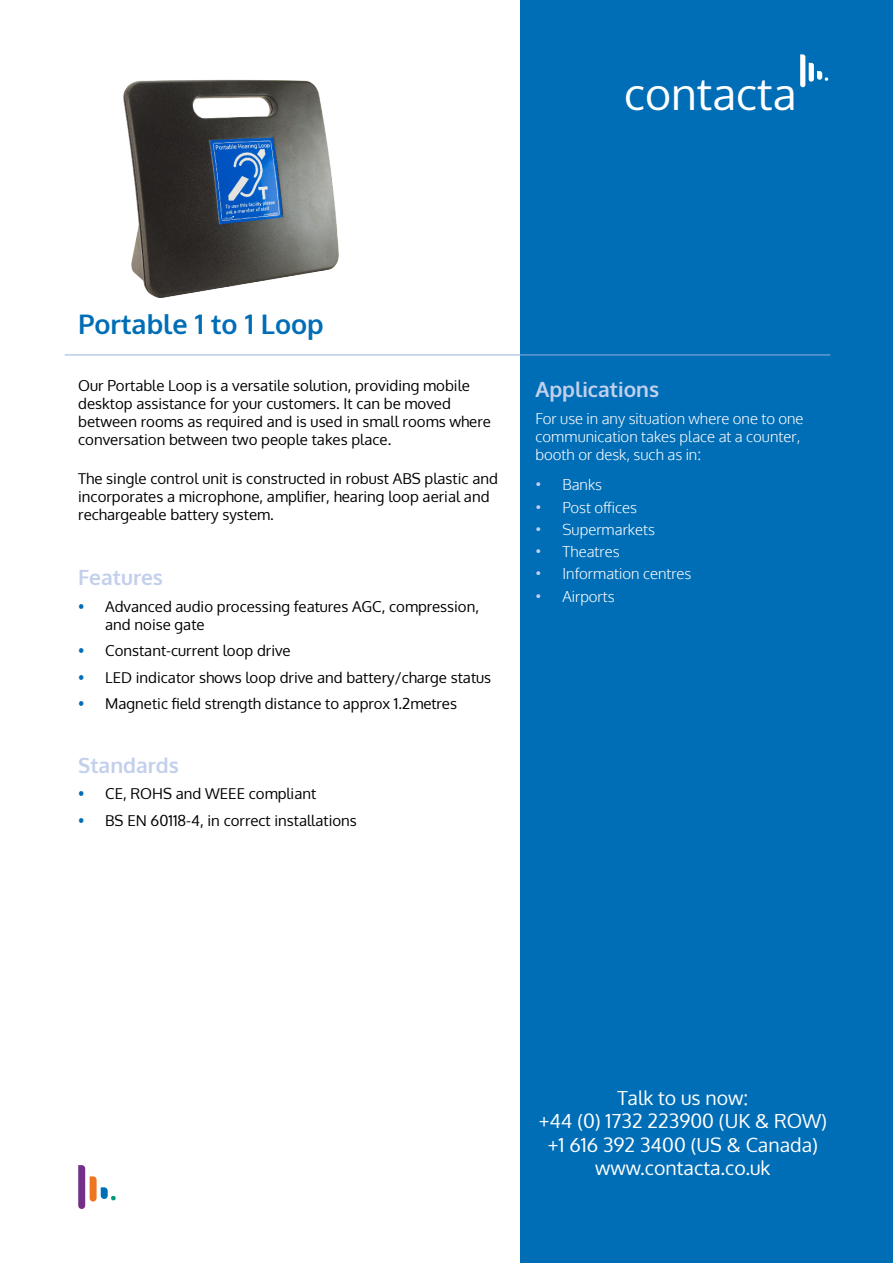
<style>
.page{position:relative;width:893px;height:1263px;background:#fff}
.page>*{position:absolute;margin:0;border:0;box-sizing:border-box;transform-origin:0 0}
.t1{font:44.55px "Oxygen";color:#fff}
.t2{font:700 27px "Oxygen";color:#006eb7}
.t3{font:700 21px "Oxygen";color:#c3d0ec}
.t4{font:19.5px/23.4px "Oxygen";color:#fff;text-align:center}
.t5{font:15px/18px "Oxygen";color:#000}
.t6{font:300 15px/18px "Oxygen";color:#fff}
.s1{color:#006eb7}
.s2{color:#c3d0ec}
</style>
<div class="page">
<div style="left:521px;top:0;width:372px;height:1263px;background:#006eb7"></div>
<hr style="left:65px;top:355px;width:765px;height:1px;background:#98b1dd">
<svg style="left:78px;top:1165px;width:38px;height:44px"></svg>
<svg style="left:800px;top:54px;width:28px;height:33px"></svg>
<img style="left:123px;top:79px;width:216px;height:219px">
<h1 class="t1" style="left:624px;top:63px;width:174px">contacta</h1>
<h2 class="t2" style="left:78px;top:308px;width:247px">Portable 1 to 1 Loop</h2>
<p class="t5" style="left:78px;top:377px;width:414px">Our Portable Loop is a versatile solution, providing mobile desktop assistance for your customers. It can be moved between rooms as required and is used in small rooms where conversation between two people takes place.</p>
<p class="t5" style="left:78px;top:470px;width:421px">The single control unit is constructed in robust ABS plastic and incorporates a microphone, amplifier, hearing loop aerial and rechargeable battery system.</p>
<h3 class="t3" style="left:78px;top:564px;width:86px">Features</h3>
<p class="t5" style="left:105px;top:597px;width:375px;text-indent:-27px"><span class="s1">•</span> Advanced audio processing features AGC, compression, and noise gate</p>
<p class="t5" style="left:78px;top:642px;width:214px"><span class="s1">•</span> Constant-current loop drive</p>
<p class="t5" style="left:78px;top:668px;width:414px"><span class="s1">•</span> LED indicator shows loop drive and battery/charge status</p>
<p class="t5" style="left:78px;top:695px;width:380px"><span class="s1">•</span> Magnetic field strength distance to approx 1.2metres</p>
<h3 class="t3" style="left:78px;top:752px;width:102px">Standards</h3>
<p class="t5" style="left:78px;top:785px;width:240px"><span class="s1">•</span> CE, ROHS and WEEE compliant</p>
<p class="t5" style="left:78px;top:812px;width:280px"><span class="s1">•</span> BS EN 60118-4, in correct installations</p>
<h3 class="t3" style="left:535px;top:376px;width:125px">Applications</h3>
<p class="t6" style="left:535px;top:410px;width:270px">For use in any situation where one to one communication takes place at a counter, booth or desk, such as in:</p>
<p class="t6" style="left:535px;top:476px;width:68px"><span class="s2">•</span> Banks</p>
<p class="t6" style="left:535px;top:499px;width:103px"><span class="s2">•</span> Post offices</p>
<p class="t6" style="left:535px;top:521px;width:121px"><span class="s2">•</span> Supermarkets</p>
<p class="t6" style="left:535px;top:543px;width:86px"><span class="s2">•</span> Theatres</p>
<p class="t6" style="left:535px;top:565px;width:158px"><span class="s2">•</span> Information centres</p>
<p class="t6" style="left:535px;top:588px;width:81px"><span class="s2">•</span> Airports</p>
<h3 class="t4" style="left:539px;top:1086px;width:290px">Talk to us now:<br>+44 (0) 1732 223900 (UK &amp; ROW) +1 616 392 3400 (US &amp; Canada) www.contacta.co.uk</h3>
</div>
